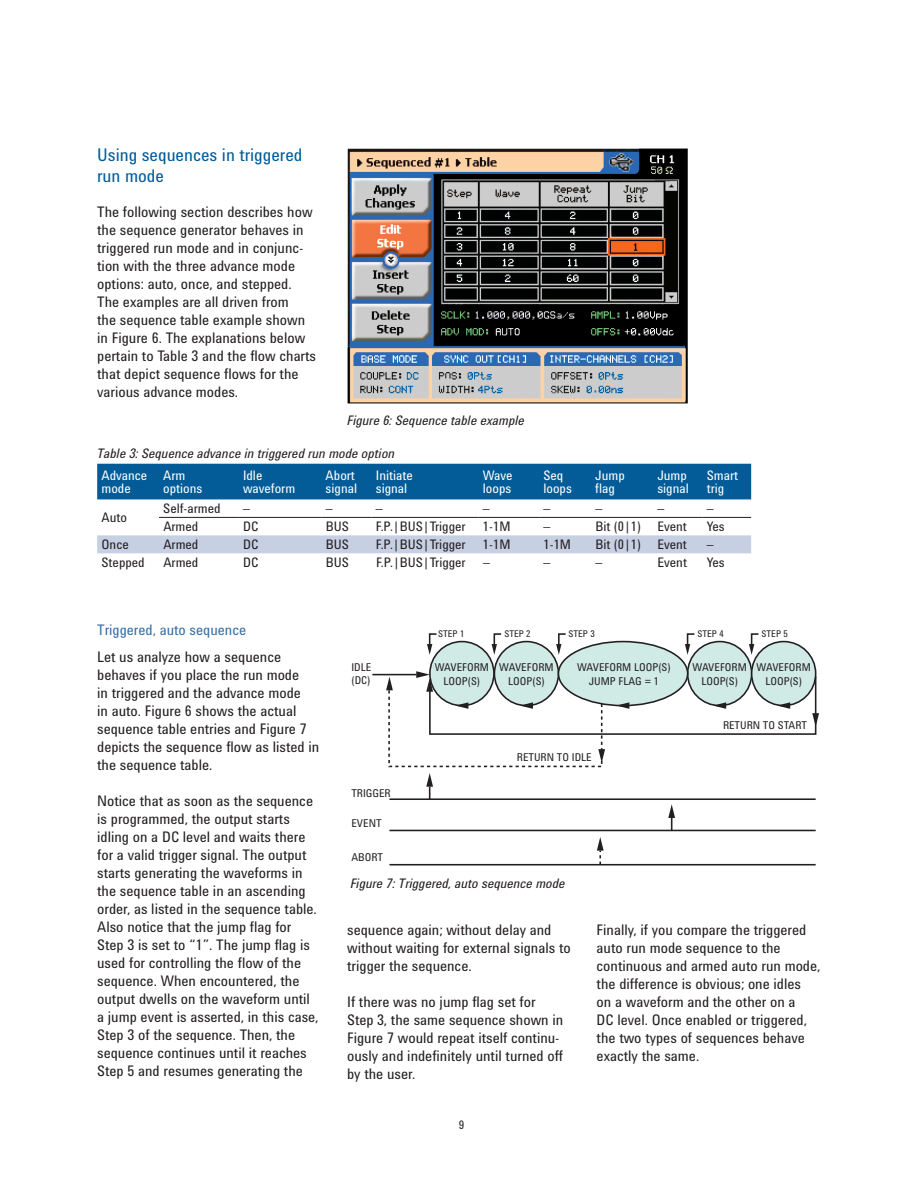
<style>
.page{position:relative;width:918px;height:1188px;background:#fff}
.page>*{position:absolute;margin:0;border:0;box-sizing:border-box;transform-origin:0 0}
.t1{font:18px/21px "Agilent Condensed CFF";color:#035c97}
.t2{font:15px/18px "Agilent Condensed CFF";color:#231f20}
.t3{font:15px "Agilent Condensed CFF";color:#3870a6}
.t4{font:13.5px "Agilent Condensed CFF";color:#231f20}
.t5{font:italic 13.5px "Agilent Condensed CFF";color:#231f20}
.t6{font:13.5px/13.5px "Agilent Condensed CFF";color:#fff}
.t7{font:12px "Agilent Condensed CFF";color:#231f20}
.t8{font:11.1px/13.4px "Agilent Condensed CFF";color:#231f20;text-align:center}
.t9{font:9.45px "Agilent Condensed CFF";color:#231f20}
</style>
<div class="page">
<div style="left:494px;top:642px;width:64px;height:64px;background:#d0eae6;border-radius:50%"></div>
<div style="left:494px;top:641px;width:65px;height:65px;border:2px solid #231f20;border-radius:50%"></div>
<div style="left:688px;top:642px;width:64px;height:64px;background:#d0eae6;border-radius:50%"></div>
<div style="left:687px;top:641px;width:65px;height:65px;border:2px solid #231f20;border-radius:50%"></div>
<div style="left:752px;top:642px;width:64px;height:64px;background:#d0eae6;border-radius:50%"></div>
<div style="left:751px;top:641px;width:65px;height:65px;border:2px solid #231f20;border-radius:50%"></div>
<div style="left:558px;top:642px;width:130px;height:64px;background:#d0eae6;border-radius:50%"></div>
<hr style="left:389px;top:830px;width:427px;height:1px;background:#231f20">
<hr style="left:372px;top:674px;width:44px;height:1px;background:#231f20">
<hr style="left:389px;top:864px;width:427px;height:2px;background:#231f20">
<svg style="left:597px;top:837px;width:7px;height:27px"></svg>
<svg style="left:427px;top:633px;width:11px;height:22px"></svg>
<svg style="left:492px;top:633px;width:11px;height:22px"></svg>
<svg style="left:556px;top:633px;width:10px;height:22px"></svg>
<svg style="left:685px;top:633px;width:11px;height:22px"></svg>
<svg style="left:749px;top:633px;width:11px;height:22px"></svg>
<div style="left:430px;top:642px;width:64px;height:64px;background:#d0eae6;border-radius:50%"></div>
<div style="left:429px;top:641px;width:66px;height:65px;border:2px solid #231f20;border-radius:50%"></div>
<svg style="left:386px;top:671px;width:433px;height:159px"></svg>
<div style="left:97px;top:464px;width:654px;height:35px;background:#035c97"></div>
<div style="left:97px;top:535px;width:654px;height:18px;background:#c7cfe3"></div>
<hr style="left:239px;top:517px;width:82px;height:1px;background:#231f20">
<hr style="left:321px;top:517px;width:51px;height:1px;background:#231f20">
<hr style="left:372px;top:517px;width:107px;height:1px;background:#231f20">
<hr style="left:479px;top:517px;width:60px;height:1px;background:#231f20">
<hr style="left:539px;top:517px;width:52px;height:1px;background:#231f20">
<hr style="left:591px;top:517px;width:62px;height:1px;background:#231f20">
<hr style="left:653px;top:517px;width:50px;height:1px;background:#231f20">
<hr style="left:703px;top:517px;width:48px;height:1px;background:#231f20">
<hr style="left:159px;top:517px;width:80px;height:1px;background:#231f20">
<img style="left:347px;top:148px;width:341px;height:256px">
<p class="t1" style="left:97px;top:144px;width:207px">Using sequences in triggered run mode</p>
<p class="t2" style="left:97px;top:203px;width:220px">The following section describes how the sequence generator behaves in triggered run mode and in conjunc&shy;tion with the three advance mode options: auto, once, and stepped.<br>The examples are all driven from<br>the sequence table example shown in Figure 6. The explanations below pertain to Table 3 and the flow charts that depict sequence flows for the various advance modes.</p>
<p class="t5" style="left:347px;top:411px;width:179px">Figure 6: Sequence table example</p>
<p class="t5" style="left:97px;top:443px;width:299px">Table 3: Sequence advance in triggered run mode option</p>
<p class="t6" style="left:101px;top:468px;width:47px">Advance mode</p>
<p class="t6" style="left:163px;top:468px;width:41px">Arm options</p>
<p class="t6" style="left:243px;top:468px;width:54px">Idle waveform</p>
<p class="t6" style="left:326px;top:468px;width:33px">Abort signal</p>
<p class="t6" style="left:376px;top:468px;width:38px">Initiate signal</p>
<p class="t6" style="left:483px;top:468px;width:31px">Wave loops</p>
<p class="t6" style="left:543px;top:468px;width:30px">Seq loops</p>
<p class="t6" style="left:595px;top:468px;width:31px">Jump flag</p>
<p class="t6" style="left:657px;top:468px;width:33px">Jump signal</p>
<p class="t6" style="left:707px;top:468px;width:33px">Smart trig</p>
<p class="t4" style="left:101px;top:507px;width:27px">Auto</p>
<p class="t4" style="left:163px;top:498px;width:59px">Self-armed</p>
<p class="t4" style="left:243px;top:498px;width:8px">–</p>
<p class="t4" style="left:326px;top:498px;width:8px">–</p>
<p class="t4" style="left:376px;top:498px;width:8px">–</p>
<p class="t4" style="left:483px;top:498px;width:8px">–</p>
<p class="t4" style="left:543px;top:498px;width:8px">–</p>
<p class="t4" style="left:595px;top:498px;width:8px">–</p>
<p class="t4" style="left:657px;top:498px;width:8px">–</p>
<p class="t4" style="left:707px;top:498px;width:8px">–</p>
<p class="t4" style="left:163px;top:516px;width:37px">Armed</p>
<p class="t4" style="left:243px;top:516px;width:17px">DC</p>
<p class="t4" style="left:326px;top:516px;width:25px">BUS</p>
<p class="t4" style="left:376px;top:516px;width:91px">F.P.|BUS|Trigger</p>
<p class="t4" style="left:483px;top:516px;width:29px">1-1M</p>
<p class="t4" style="left:543px;top:516px;width:8px">–</p>
<p class="t4" style="left:595px;top:516px;width:93px">Bit (0|1) Event</p>
<p class="t4" style="left:707px;top:516px;width:19px">Yes</p>
<p class="t4" style="left:102px;top:534px;width:29px">Once</p>
<p class="t4" style="left:163px;top:534px;width:37px">Armed</p>
<p class="t4" style="left:243px;top:534px;width:17px">DC</p>
<p class="t4" style="left:326px;top:534px;width:25px">BUS</p>
<p class="t4" style="left:376px;top:534px;width:91px">F.P.|BUS|Trigger</p>
<p class="t4" style="left:483px;top:534px;width:29px">1-1M</p>
<p class="t4" style="left:544px;top:534px;width:29px">1-1M</p>
<p class="t4" style="left:595px;top:534px;width:93px">Bit (0|1) Event</p>
<p class="t4" style="left:707px;top:534px;width:8px">–</p>
<p class="t4" style="left:102px;top:552px;width:45px">Stepped</p>
<p class="t4" style="left:163px;top:552px;width:37px">Armed</p>
<p class="t4" style="left:243px;top:552px;width:17px">DC</p>
<p class="t4" style="left:326px;top:552px;width:25px">BUS</p>
<p class="t4" style="left:376px;top:552px;width:91px">F.P.|BUS|Trigger</p>
<p class="t4" style="left:483px;top:552px;width:8px">–</p>
<p class="t4" style="left:544px;top:552px;width:8px">–</p>
<p class="t4" style="left:595px;top:552px;width:8px">–</p>
<p class="t4" style="left:657px;top:552px;width:31px">Event</p>
<p class="t4" style="left:707px;top:552px;width:19px">Yes</p>
<p class="t3" style="left:97px;top:619px;width:150px">Triggered, auto sequence</p>
<p class="t2" style="left:97px;top:647px;width:224px">Let us analyze how a sequence behaves if you place the run mode<br>in triggered and the advance mode<br>in auto. Figure 6 shows the actual sequence table entries and Figure 7 depicts the sequence flow as listed in the sequence table.</p>
<p class="t2" style="left:97px;top:791px;width:223px">Notice that as soon as the sequence is programmed, the output starts idling on a DC level and waits there for a valid trigger signal. The output starts generating the waveforms in the sequence table in an ascending order, as listed in the sequence table.<br>Also notice that the jump flag for Step 3 is set to “1”. The jump flag is used for controlling the flow of the sequence. When encountered, the output dwells on the waveform until a jump event is asserted, in this case, Step 3 of the sequence. Then, the sequence continues until it reaches Step 5 and resumes generating the</p>
<p class="t9" style="left:438px;top:627px;width:28px">STEP 1</p>
<p class="t9" style="left:504px;top:627px;width:28px">STEP 2</p>
<p class="t9" style="left:568px;top:627px;width:28px">STEP 3</p>
<p class="t9" style="left:698px;top:627px;width:28px">STEP 4</p>
<p class="t9" style="left:762px;top:627px;width:28px">STEP 5</p>
<p class="t8" style="left:577px;top:660px;width:95px">WAVEFORM LOOP(S)<br>JUMP FLAG = 1</p>
<p class="t8" style="left:351px;top:660px;width:22px;text-align:left">IDLE (DC)</p>
<p class="t8" style="left:757px;top:660px;width:56px">WAVEFORM<br>LOOP(S)</p>
<p class="t8" style="left:499px;top:660px;width:56px">WAVEFORM<br>LOOP(S)</p>
<p class="t8" style="left:693px;top:660px;width:56px">WAVEFORM<br>LOOP(S)</p>
<p class="t8" style="left:435px;top:660px;width:56px">WAVEFORM<br>LOOP(S)</p>
<p class="t8" style="left:351px;top:786px;width:41px">TRIGGER</p>
<p class="t8" style="left:351px;top:816px;width:32px">EVENT</p>
<p class="t8" style="left:351px;top:850px;width:33px">ABORT</p>
<p class="t8" style="left:517px;top:750px;width:76px">RETURN TO IDLE</p>
<p class="t5" style="left:350px;top:873px;width:216px">Figure 7: Triggered, auto sequence mode</p>
<p class="t8" style="left:723px;top:718px;width:85px">RETURN TO START</p>
<p class="t2" style="left:347px;top:920px;width:225px">sequence again; without delay and without waiting for external signals to trigger the sequence.</p>
<p class="t2" style="left:347px;top:992px;width:218px">If there was no jump flag set for<br>Step 3, the same sequence shown in<br>Figure 7 would repeat itself continu&shy;ously and indefinitely until turned off by the user.</p>
<p class="t7" style="left:459px;top:1115px;width:7px">9</p>
<p class="t2" style="left:597px;top:920px;width:225px">Finally, if you compare the triggered auto run mode sequence to the continuous and armed auto run mode, the difference is obvious; one idles<br>on a waveform and the other on a<br>DC level. Once enabled or triggered, the two types of sequences behave exactly the same.</p>
</div>
